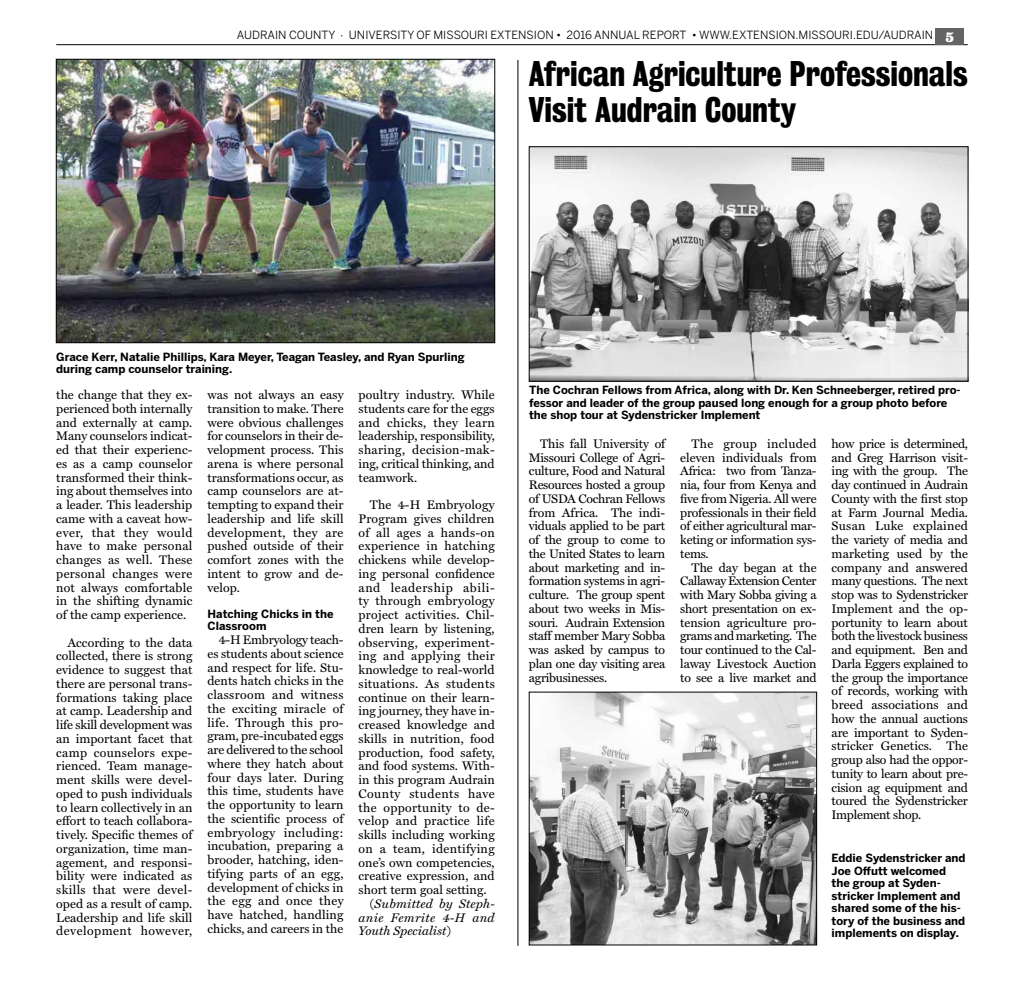
<style>
.page{position:relative;width:1024px;height:990px;background:#fff}
.page>*{position:absolute;margin:0;border:0;box-sizing:border-box;transform-origin:0 0}
.t1{font:700 32.5px/36.2px "Bureau Grot Cond";color:#000}
.t2{font:12.5px/13.8px "Miller Text";letter-spacing:.005em;color:#000;text-align:justify}
.t3{font:12.5px "Miller Text";letter-spacing:.025em;color:#000}
.t4{font:italic 12.5px "Miller Text";letter-spacing:.02em;color:#000}
.t5{font:12.5px "Miller Text";letter-spacing:.045em;color:#000}
.t6{font:12.5px "Miller Text";letter-spacing:.035em;color:#000}
.t7{font:700 11.25px/12.5px "Benton Sans";color:#000}
.t8{font:11.25px "Benton Sans";color:#000}
.s1{font-family:"Belizio";font-weight:900;font-size:12.5px;color:#fff}
.s2{font-style:normal}
</style>
<div class="page">
<hr style="left:56px;top:44px;width:912px;height:1px;background:#000">
<div style="left:936px;top:28px;width:28px;height:17px;background:#636466"></div>
<hr style="left:518px;top:60px;width:1px;height:886px;background:#000">
<img style="left:531px;top:148px;width:435px;height:232px">
<div style="left:529px;top:146px;width:439px;height:236px;border:1px solid #000"></div>
<img style="left:531px;top:694px;width:284px;height:249px">
<div style="left:529px;top:692px;width:288px;height:253px;border:1px solid #000"></div>
<img style="left:58px;top:61px;width:435px;height:280px">
<div style="left:56px;top:59px;width:439px;height:284px;border:1px solid #000"></div>
<p class="t8" style="left:237px;top:28px;width:719px">AUDRAIN COUNTY • UNIVERSITY OF MISSOURI EXTENSION • 2016 ANNUAL REPORT • WWW.EXTENSION.MISSOURI.EDU/AUDRAIN <span class="s1">5</span></p>
<h1 class="t1" style="left:529px;top:56px;width:440px">African Agriculture Professionals<br>Visit Audrain County</h1>
<p class="t7" style="left:56px;top:351px;width:410px">Grace Kerr, Natalie Phillips, Kara Meyer, Teagan Teasley, and Ryan Spurling during camp counselor training.</p>
<p class="t2" style="left:56px;top:388px;width:138px">the change that they ex&shy;perienced both internally and externally at camp.<br>Many counselors indicat&shy;ed that their experienc&shy;es as a camp counselor transformed their think&shy;ing about themselves into a leader. This leadership came with a caveat how&shy;ever, that they would have to make personal changes as well. These personal changes were not always comfortable in the shifting dynamic of the camp experience.</p>
<p class="t2" style="left:56px;top:636px;width:138px;text-indent:11px">According to the data collected, there is strong evidence to suggest that there are personal trans&shy;formations taking place at camp. Leadership and life skill development was an important facet that camp counselors expe&shy;rienced. Team manage&shy;ment skills were devel&shy;oped to push individuals to learn collectively in an effort to teach collabora&shy;tively. Specific themes of organization, time man&shy;agement, and responsi&shy;bility were indicated as skills that were devel&shy;oped as a result of camp.<br>Leadership and life skill development however,</p>
<p class="t2" style="left:207px;top:388px;width:138px">was not always an easy transition to make. There were obvious challenges for counselors in their de&shy;velopment process. This arena is where personal transformations occur, as camp counselors are at&shy;tempting to expand their leadership and life skill development, they are pushed outside of their comfort zones with the intent to grow and de&shy;velop.</p>
<p class="t7" style="left:207px;top:608px;width:128px">Hatching Chicks in the<br>Classroom</p>
<p class="t2" style="left:207px;top:633px;width:138px;text-indent:11px">4-H Embryology teach&shy;es students about science and respect for life. Stu&shy;dents hatch chicks in the classroom and witness the exciting miracle of life. Through this pro&shy;gram, pre-incubated eggs are delivered to the school where they hatch about four days later. During this time, students have the opportunity to learn the scientific process of embryology including: incubation, preparing a brooder, hatching, iden&shy;tifying parts of an egg, development of chicks in the egg and once they have hatched, handling chicks, and careers in the</p>
<p class="t2" style="left:359px;top:388px;width:138px">poultry industry. While students care for the eggs and chicks, they learn leadership, responsibility, sharing, decision-mak&shy;ing, critical thinking, and teamwork.</p>
<p class="t2" style="left:370px;top:498px;width:126px">The 4-H Embryology</p>
<p class="t2" style="left:359px;top:512px;width:138px">Program gives children</p>
<p class="t3" style="left:359px;top:525px;width:138px">of all ages a hands-on</p>
<p class="t3" style="left:359px;top:539px;width:138px">experience in hatching</p>
<p class="t2" style="left:359px;top:553px;width:138px">chickens while develop-</p>
<p class="t2" style="left:359px;top:567px;width:138px">ing personal confidence</p>
<p class="t5" style="left:359px;top:580px;width:138px">and leadership abili-</p>
<p class="t3" style="left:359px;top:594px;width:138px">ty through embryology</p>
<p class="t2" style="left:359px;top:608px;width:138px">project activities. Chil-</p>
<p class="t2" style="left:359px;top:622px;width:138px">dren learn by listening,</p>
<p class="t3" style="left:359px;top:635px;width:138px">observing, experiment-</p>
<p class="t3" style="left:359px;top:649px;width:138px">ing and applying their</p>
<p class="t2" style="left:359px;top:663px;width:138px">knowledge to real-world</p>
<p class="t3" style="left:359px;top:676px;width:138px">situations. As students</p>
<p class="t2" style="left:359px;top:691px;width:138px">continue on their learn-</p>
<p class="t2" style="left:359px;top:705px;width:138px">ing journey, they have in-</p>
<p class="t2" style="left:359px;top:718px;width:138px">creased knowledge and</p>
<p class="t2" style="left:359px;top:732px;width:138px">skills in nutrition, food</p>
<p class="t2" style="left:359px;top:746px;width:138px">production, food safety,</p>
<p class="t2" style="left:359px;top:760px;width:138px">and food systems. With-</p>
<p class="t2" style="left:359px;top:773px;width:138px">in this program Audrain</p>
<p class="t6" style="left:359px;top:786px;width:138px">County students have</p>
<p class="t3" style="left:359px;top:800px;width:138px">the opportunity to de-</p>
<p class="t3" style="left:359px;top:814px;width:138px">velop and practice life</p>
<p class="t2" style="left:359px;top:828px;width:138px">skills including working</p>
<p class="t3" style="left:359px;top:841px;width:138px">on a team, identifying</p>
<p class="t2" style="left:359px;top:856px;width:138px">one’s own competencies,</p>
<p class="t2" style="left:359px;top:870px;width:138px">creative expression, and</p>
<p class="t2" style="left:359px;top:883px;width:130px">short term goal setting.</p>
<p class="t4" style="left:370px;top:896px;width:126px"><span class="s2">(</span>Submitted by Steph-</p>
<p class="t4" style="left:359px;top:910px;width:138px">anie Femrite 4-H and</p>
<p class="t4" style="left:359px;top:924px;width:94px">Youth Specialist<span class="s2">)</span></p>
<p class="t7" style="left:529px;top:384px;width:433px">The Cochran Fellows from Africa, along with Dr. Ken Schneeberger, retired pro&shy;fessor and leader of the group paused long enough for a group photo before the shop tour at Sydenstricker Implement</p>
<p class="t2" style="left:529px;top:437px;width:138px;text-indent:11px">This fall University of Missouri College of Agri&shy;culture, Food and Natural Resources hosted a group of USDA Cochran Fellows from Africa. The indi&shy;viduals applied to be part of the group to come to the United States to learn about marketing and in&shy;formation systems in agri&shy;culture. The group spent about two weeks in Mis&shy;souri. Audrain Extension staff member Mary Sobba was asked by campus to plan one day visiting area agribusinesses.</p>
<p class="t2" style="left:680px;top:437px;width:138px;text-indent:11px">The group included eleven individuals from Africa: two from Tanza&shy;nia, four from Kenya and five from Nigeria. All were professionals in their field of either agricultural mar&shy;keting or information sys&shy;tems.</p>
<p class="t2" style="left:831px;top:437px;width:138px">how price is determined, and Greg Harrison visit&shy;ing with the group. The day continued in Audrain County with the first stop at Farm Journal Media.<br>Susan Luke explained the variety of media and marketing used by the company and answered many questions. The next stop was to Sydenstricker Implement and the op&shy;portunity to learn about both the livestock business and equipment. Ben and Darla Eggers explained to the group the importance of records, working with breed associations and how the annual auctions are important to Syden&shy;stricker Genetics. The group also had the oppor&shy;tunity to learn about pre&shy;cision ag equipment and toured the Sydenstricker Implement shop.</p>
<p class="t7" style="left:831px;top:852px;width:135px">Eddie Sydenstricker and<br>Joe Offutt welcomed the group at Syden&shy;stricker Implement and shared some of the his&shy;tory of the business and implements on display.</p>
<p class="t2" style="left:680px;top:561px;width:138px;text-indent:11px">The day began at the Callaway Extension Center with Mary Sobba giving a short presentation on ex&shy;tension agriculture pro&shy;grams and marketing. The tour continued to the Cal&shy;laway Livestock Auction to see a live market and</p>
</div>
